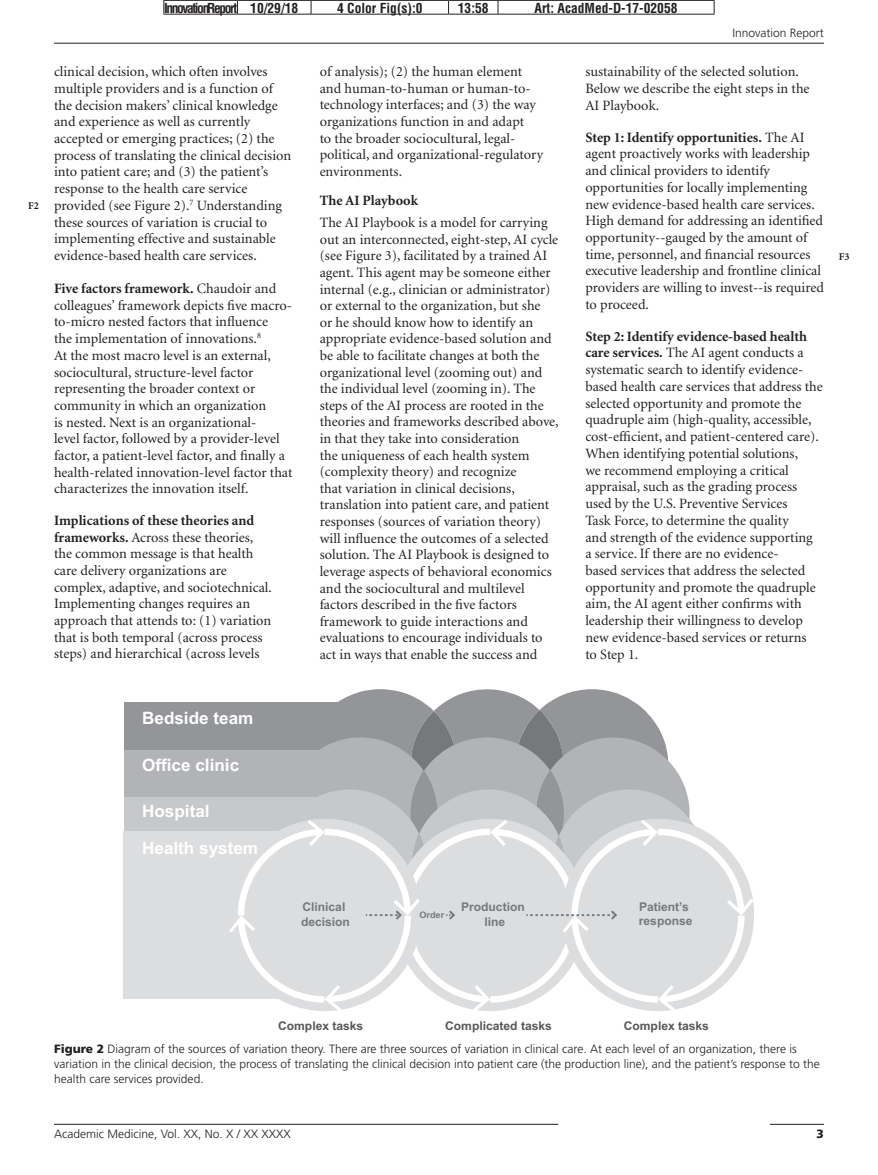
<style>
.page{position:relative;width:878px;height:1175px;background:#fff}
.page>*{position:absolute;margin:0;border:0;box-sizing:border-box;transform-origin:0 0}
.t1{font:700 17.1px/37.7px "Arial";color:#fff}
.t2{font:14.25px/16.6px "Minion";color:#231f20}
.t3{font:700 14.25px "Minion";color:#231f20}
.t4{font:700 condensed 13.5px "Helvetica";color:#231f20}
.t5{font:700 condensed 13.5px "Helvetica";letter-spacing:-.105em;color:#231f20}
.t6{font:300 12px/15px "Frutiger";color:#231f20}
.t7{font:700 12px/14.5px "Arial";color:#76787b}
.t8{font:700 12px "Arial";color:#57585a}
.t9{font:900 12px "Frutiger";color:#231f20}
.t10{font:700 10.5px "Minion";color:#231f20}
.t11{font:700 9px "Arial";color:#76787b}
.s1{font-weight:700}
.s2{font-weight:900}
</style>
<div class="page">
<hr style="left:163px;top:0;width:74px;height:1px;background:#231f20">
<svg style="left:163px;top:1px;width:1px;height:13px"></svg>
<hr style="left:237px;top:0;width:74px;height:1px;background:#231f20">
<svg style="left:237px;top:1px;width:1px;height:13px"></svg>
<hr style="left:311px;top:0;width:137px;height:1px;background:#231f20">
<svg style="left:311px;top:1px;width:1px;height:13px"></svg>
<hr style="left:448px;top:0;width:50px;height:1px;background:#231f20">
<svg style="left:448px;top:1px;width:1px;height:13px"></svg>
<hr style="left:498px;top:0;width:216px;height:1px;background:#231f20">
<svg style="left:497px;top:1px;width:1px;height:13px"></svg>
<svg style="left:713px;top:1px;width:1px;height:13px"></svg>
<hr style="left:163px;top:14px;width:74px;height:1px;background:#231f20">
<hr style="left:237px;top:14px;width:74px;height:1px;background:#231f20">
<hr style="left:311px;top:14px;width:137px;height:1px;background:#231f20">
<hr style="left:448px;top:14px;width:50px;height:1px;background:#231f20">
<hr style="left:498px;top:14px;width:216px;height:1px;background:#231f20">
<hr style="left:54px;top:43px;width:770px;height:1px;background:#231f20">
<hr style="left:54px;top:1124px;width:504px;height:1px;background:#231f20">
<hr style="left:770px;top:1124px;width:54px;height:1px;background:#231f20">
<div style="left:124px;top:702px;width:256px;height:71px;background:#939598"></div>
<div style="left:124px;top:750px;width:241px;height:73px;background:#b2b3b7"></div>
<div style="left:124px;top:797px;width:227px;height:76px;background:#c7c8ca"></div>
<div style="left:124px;top:831px;width:201px;height:168px;background:#dcdddf"></div>
<svg style="left:229px;top:689px;width:525px;height:322px"></svg>
<p class="t10" style="left:28px;top:201px;width:12px">F2</p>
<p class="t5" style="left:164px;top:-1px;width:135px">Innovation Report 10/29/18</p>
<p class="t4" style="left:337px;top:-1px;width:87px">4 Color Fig(s):0</p>
<p class="t4" style="left:458px;top:-1px;width:32px">13:58</p>
<p class="t4" style="left:534px;top:-1px;width:144px">Art: AcadMed-D-17-02058</p>
<p class="t6" style="left:732px;top:26px;width:93px">Innovation Report</p>
<p class="t2" style="left:54px;top:64px;width:239px">clinical decision, which often involves multiple providers and is a function of the decision makers’ clinical knowledge and experience as well as currently accepted or emerging practices; (2) the process of translating the clinical decision into patient care; and (3) the patient’s response to the health care service provided (see Figure 2).<sup>7</sup> Understanding these sources of variation is crucial to implementing effective and sustainable evidence-based health care services.</p>
<p class="t2" style="left:54px;top:281px;width:240px"><span class="s1">Five factors framework.</span> Chaudoir and colleagues’ framework depicts five macro&shy;to-micro nested factors that influence<br>the implementation of innovations.<sup>8<br></sup>At the most macro level is an external, sociocultural, structure-level factor representing the broader context or community in which an organization<br>is nested. Next is an organizational-<br>level factor, followed by a provider-level factor, a patient-level factor, and finally a health-related innovation-level factor that characterizes the innovation itself.</p>
<p class="t2" style="left:54px;top:512px;width:219px"><span class="s1">Implications of these theories and frameworks.</span> Across these theories, the common message is that health care delivery organizations are complex, adaptive, and sociotechnical.<br>Implementing changes requires an approach that attends to: (1) variation that is both temporal (across process steps) and hierarchical (across levels</p>
<p class="t2" style="left:320px;top:64px;width:225px">of analysis); (2) the human element and human-to-human or human-to&shy;technology interfaces; and (3) the way organizations function in and adapt<br>to the broader sociocultural, legal&shy;political, and organizational-regulatory environments.</p>
<p class="t3" style="left:320px;top:193px;width:100px">The AI Playbook</p>
<p class="t2" style="left:320px;top:215px;width:240px">The AI Playbook is a model for carrying out an interconnected, eight-step, AI cycle (see Figure 3), facilitated by a trained AI agent. This agent may be someone either internal (e.g., clinician or administrator) or external to the organization, but she<br>or he should know how to identify an appropriate evidence-based solution and be able to facilitate changes at both the organizational level (zooming out) and the individual level (zooming in). The steps of the AI process are rooted in the theories and frameworks described above, in that they take into consideration<br>the uniqueness of each health system (complexity theory) and recognize<br>that variation in clinical decisions, translation into patient care, and patient responses (sources of variation theory) will influence the outcomes of a selected solution. The AI Playbook is designed to leverage aspects of behavioral economics and the sociocultural and multilevel factors described in the five factors framework to guide interactions and evaluations to encourage individuals to act in ways that enable the success and</p>
<p class="t2" style="left:585px;top:64px;width:226px">sustainability of the selected solution.<br>Below we describe the eight steps in the<br>AI Playbook.</p>
<p class="t2" style="left:585px;top:129px;width:240px"><span class="s1">Step 1: Identify opportunities.</span> The AI agent proactively works with leadership and clinical providers to identify opportunities for locally implementing new evidence-based health care services.<br>High demand for addressing an identified opportunity--gauged by the amount of time, personnel, and financial resources executive leadership and frontline clinical providers are willing to invest--is required to proceed.</p>
<p class="t2" style="left:585px;top:328px;width:239px"><span class="s1">Step 2: Identify evidence-based health care services.</span> The AI agent conducts a systematic search to identify evidence&shy;based health care services that address the selected opportunity and promote the quadruple aim (high-quality, accessible, cost-efficient, and patient-centered care).<br>When identifying potential solutions,<br>we recommend employing a critical appraisal, such as the grading process used by the U.S. Preventive Services<br>Task Force, to determine the quality<br>and strength of the evidence supporting<br>a service. If there are no evidence-<br>based services that address the selected opportunity and promote the quadruple aim, the AI agent either confirms with leadership their willingness to develop new evidence-based services or returns<br>to Step 1.</p>
<p class="t10" style="left:839px;top:251px;width:12px">F3</p>
<p class="t1" style="left:142px;top:699px;width:113px">Bedside team</p>
<p class="t1" style="left:142px;top:747px;width:98px">Office clinic</p>
<p class="t1" style="left:142px;top:792px;width:117px">Hospital<br>Health system</p>
<p class="t7" style="left:301px;top:900px;width:50px">Clinical decision</p>
<p class="t11" style="left:419px;top:908px;width:26px">Order</p>
<p class="t7" style="left:461px;top:900px;width:65px;text-align:center">Production line</p>
<p class="t7" style="left:639px;top:899px;width:55px">Patient’s response</p>
<p class="t8" style="left:445px;top:1017px;width:108px">Complicated tasks</p>
<p class="t8" style="left:278px;top:1017px;width:87px">Complex tasks</p>
<p class="t8" style="left:623px;top:1017px;width:87px">Complex tasks</p>
<p class="t6" style="left:54px;top:1041px;width:767px"><span class="s2">Figure 2</span> Diagram of the sources of variation theory. There are three sources of variation in clinical care. At each level of an organization, there is variation in the clinical decision, the process of translating the clinical decision into patient care (the production line), and the patient’s response to the health care services provided.</p>
<p class="t6" style="left:54px;top:1126px;width:238px">Academic Medicine, Vol. XX, No. X / XX XXXX</p>
<p class="t9" style="left:816px;top:1126px;width:9px">3</p>
</div>
